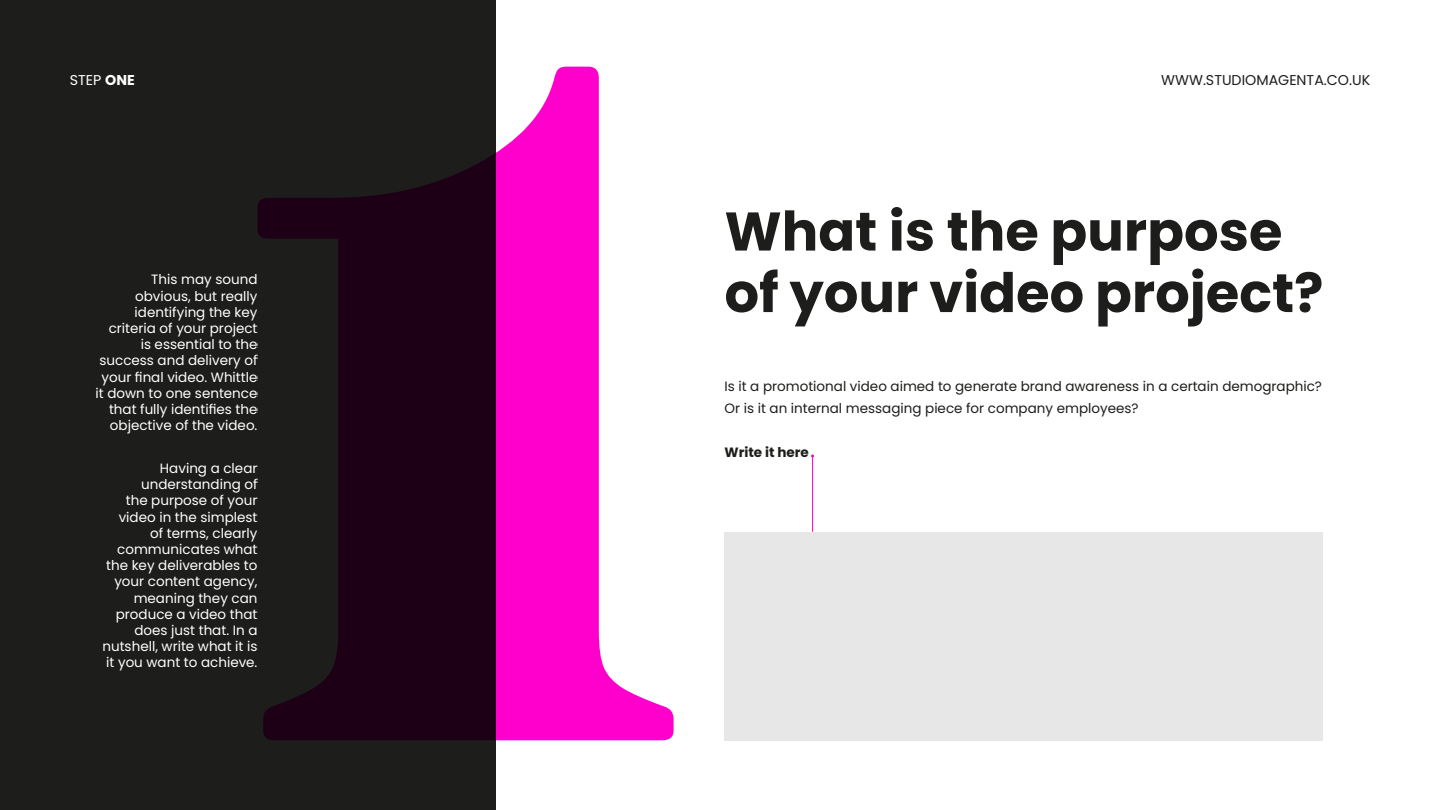
<style>
.page{position:relative;width:1440px;height:810px;background:#fff}
.page>*{position:absolute;margin:0;border:0;box-sizing:border-box;transform-origin:0 0}
.t1{font:900 972px "Blenny";color:#f0c}
.t2{font:700 54.38px/61.5px "Poppins";color:#1d1d1b}
.t3{font:14.25px "Poppins";color:#1d1d1b}
.t4{font:14.25px "Poppins";color:#fff}
.t5{font:13.5px/16.2px "Poppins";color:#fff;text-align:right}
.t6{font:13.5px/22.2px "Poppins";color:#1d1d1b}
.t7{font:700 13.5px "Poppins";color:#1d1d1b}
.s1{font-weight:700}
</style>
<div class="page">
<div style="left:0;top:0;width:496px;height:810px;background:#1d1d1b"></div>
<div style="left:724px;top:532px;width:599px;height:208px;background:#e7e7e7"></div>
<hr style="left:812px;top:456px;width:1px;height:76px;background:#f0c">
<h1 class="t1" style="left:238px;top:-164px;width:437px">1</h1>
<p class="t4" style="left:70px;top:71px;width:67px">STEP <span class="s1">ONE</span></p>
<p class="t3" style="left:1161px;top:71px;width:210px">WWW.STUDIOMAGENTA.CO.UK</p>
<h2 class="t2" style="left:724px;top:201px;width:600px">What is the purpose of your video project?</h2>
<p class="t5" style="left:96px;top:272px;width:163px">This may sound obvious, but really identifying the key criteria of your project is essential to the success and delivery of your final video. Whittle it down to one sentence that fully identifies the objective of the video.</p>
<p class="t6" style="left:724px;top:375px;width:599px">Is it a promotional video aimed to generate brand awareness in a certain demographic?<br>Or is it an internal messaging piece for company employees?</p>
<p class="t7" style="left:724px;top:445px;width:86px">Write it here</p>
<p class="t5" style="left:102px;top:460px;width:157px">Having a clear understanding of<br>the purpose of your video in the simplest of terms, clearly communicates what the key deliverables to your content agency, meaning they can produce a video that does just that. In a nutshell, write what it is it you want to achieve.</p>
</div>
